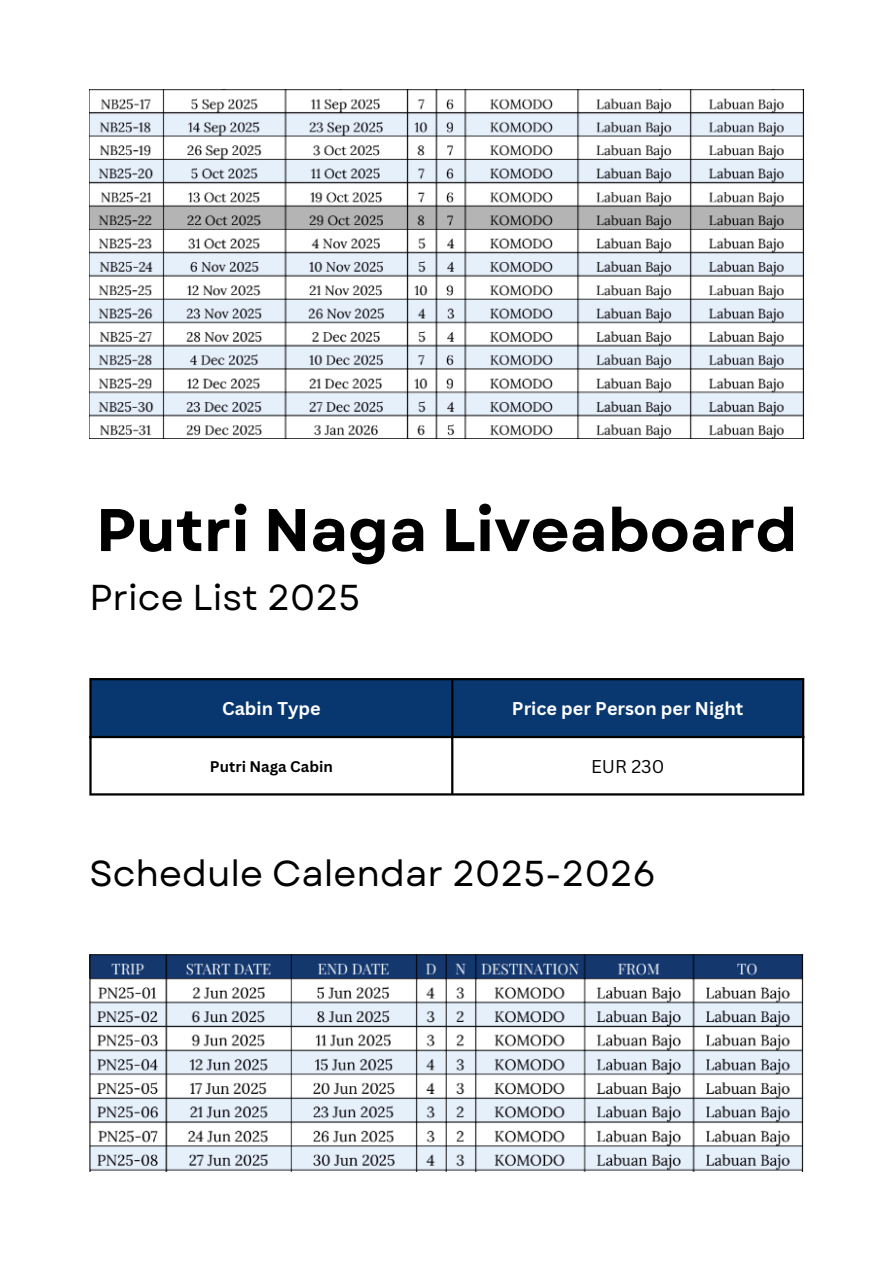
<style>
.page{position:relative;width:894px;height:1264px;background:#fff}
.page>*{position:absolute;margin:0;border:0;box-sizing:border-box;transform-origin:0 0}
.t1{font:700 60px "Garet";color:#000}
.t2{font:36px "Garet";color:#000}
.t3{font:700 18px "Canva Sans";color:#fff}
.t4{font:18px "Canva Sans";color:#000}
.t5{font:700 15px "Canva Sans";color:#000}
</style>
<div class="page">
<img style="left:89px;top:89px;width:715px;height:349px">
<div style="left:90px;top:679px;width:362px;height:58px;background:#08376f"></div>
<div style="left:452px;top:679px;width:351px;height:58px;background:#093870"></div>
<hr style="left:89px;top:680px;width:3px;height:113px;background:#000">
<hr style="left:451px;top:680px;width:2px;height:113px;background:#000">
<hr style="left:801px;top:680px;width:3px;height:113px;background:#000">
<hr style="left:89px;top:678px;width:715px;height:2px;background:#000">
<hr style="left:89px;top:736px;width:715px;height:2px;background:#000">
<hr style="left:89px;top:793px;width:715px;height:2px;background:#000">
<img style="left:89px;top:954px;width:715px;height:216px">
<p class="t1" style="left:96px;top:487px;width:702px">Putri Naga Liveaboard</p>
<p class="t2" style="left:89px;top:571px;width:272px">Price List 2025</p>
<p class="t3" style="left:222px;top:696px;width:100px">Cabin Type</p>
<h1 class="t3" style="left:512px;top:696px;width:233px">Price per Person per Night</h1>
<p class="t5" style="left:210px;top:756px;width:124px">Putri Naga Cabin</p>
<p class="t4" style="left:591px;top:753px;width:75px">EUR 230</p>
<p class="t2" style="left:89px;top:848px;width:568px">Schedule Calendar 2025-2026</p>
</div>
